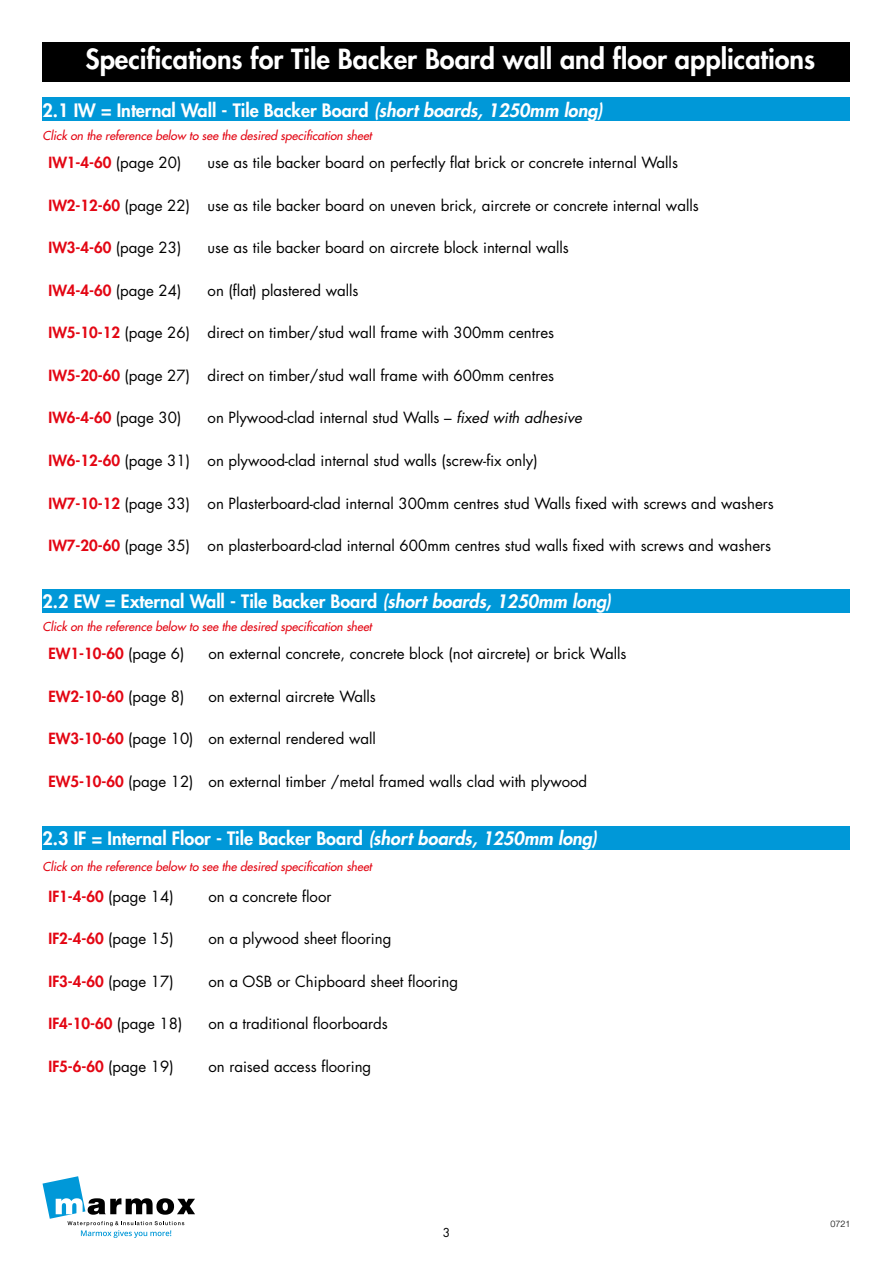
<style>
.page{position:relative;width:893px;height:1263px;background:#fff}
.page>*{position:absolute;margin:0;border:0;box-sizing:border-box;transform-origin:0 0}
.t1{font:800 27px "Futura Std";color:#fff}
.t2{font:800 18px "Futura Std";color:#fff}
.t3{font:15px "Futura Std";color:#000}
.t4{font:800 15px "Futura Std";color:#e30613}
.t5{font:italic 500 12px "Futura Std";color:#e30613}
.t6{font:12px "Futura Std";color:#000}
.t7{font:300 9px "Helvetica Neue LT Std";color:#000}
.s1{font-style:italic}
.s2{font-weight:400;color:#000}
.s3{font-weight:800;color:#e30613}
</style>
<div class="page">
<svg style="left:43px;top:1176px;width:152px;height:62px"></svg>
<div style="left:43px;top:43px;width:807px;height:39px;background:#000"></div>
<div style="left:43px;top:98px;width:807px;height:23px;background:#0098d8"></div>
<div style="left:43px;top:589px;width:807px;height:23px;background:#0098d8"></div>
<div style="left:43px;top:826px;width:807px;height:24px;background:#0098d8"></div>
<h1 class="t1" style="left:86px;top:42px;width:731px">Specifications for Tile Backer Board wall and floor applications</h1>
<p class="t2" style="left:43px;top:99px;width:561px">2.1 IW = Internal Wall - Tile Backer Board <span class="s1">(short boards, 1250mm long)</span></p>
<p class="t5" style="left:43px;top:129px;width:331px">Click on the reference below to see the desired specification sheet</p>
<p class="t4" style="left:49px;top:153px;width:134px">IW1-4-60 <span class="s2">(page 20)</span></p>
<p class="t3" style="left:208px;top:153px;width:472px">use as tile backer board on perfectly flat brick or concrete internal Walls</p>
<p class="t3" style="left:49px;top:196px;width:652px"><span class="s3">IW2-12-60</span> (page 22) use as tile backer board on uneven brick, aircrete or concrete internal walls</p>
<p class="t4" style="left:49px;top:238px;width:134px">IW3-4-60 <span class="s2">(page 23)</span></p>
<p class="t3" style="left:208px;top:238px;width:363px">use as tile backer board on aircrete block internal walls</p>
<p class="t4" style="left:49px;top:281px;width:134px">IW4-4-60 <span class="s2">(page 24)</span></p>
<p class="t3" style="left:208px;top:281px;width:152px">on (flat) plastered walls</p>
<p class="t3" style="left:49px;top:323px;width:507px"><span class="s3">IW5-10-12</span> (page 26) direct on timber/stud wall frame with 300mm centres</p>
<p class="t3" style="left:49px;top:366px;width:507px"><span class="s3">IW5-20-60</span> (page 27) direct on timber/stud wall frame with 600mm centres</p>
<p class="t4" style="left:49px;top:408px;width:134px">IW6-4-60 <span class="s2">(page 30)</span></p>
<p class="t3" style="left:208px;top:408px;width:376px">on Plywood-clad internal stud Walls – <span class="s1">fixed with adhesive</span></p>
<p class="t3" style="left:49px;top:451px;width:491px"><span class="s3">IW6-12-60</span> (page 31) on plywood-clad internal stud walls (screw-fix only)</p>
<p class="t3" style="left:49px;top:493px;width:727px"><span class="s3">IW7-10-12</span> (page 33) on Plasterboard-clad internal 300mm centres stud Walls fixed with screws and washers</p>
<p class="t3" style="left:49px;top:536px;width:724px"><span class="s3">IW7-20-60</span> (page 35) on plasterboard-clad internal 600mm centres stud walls fixed with screws and washers</p>
<p class="t2" style="left:43px;top:590px;width:570px">2.2 EW = External Wall - Tile Backer Board <span class="s1">(short boards, 1250mm long)</span></p>
<p class="t5" style="left:43px;top:619px;width:331px">Click on the reference below to see the desired specification sheet</p>
<p class="t4" style="left:49px;top:644px;width:137px">EW1-10-60 <span class="s2">(page 6)</span></p>
<p class="t3" style="left:208px;top:644px;width:420px">on external concrete, concrete block (not aircrete) or brick Walls</p>
<p class="t4" style="left:49px;top:686px;width:137px">EW2-10-60 <span class="s2">(page 8)</span></p>
<p class="t3" style="left:208px;top:686px;width:169px">on external aircrete Walls</p>
<p class="t3" style="left:49px;top:729px;width:329px"><span class="s3">EW3-10-60</span> (page 10) on external rendered wall</p>
<p class="t3" style="left:49px;top:771px;width:540px"><span class="s3">EW5-10-60</span> (page 12) on external timber /metal framed walls clad with plywood</p>
<p class="t2" style="left:43px;top:827px;width:556px">2.3 IF = Internal Floor - Tile Backer Board <span class="s1">(short boards, 1250mm long)</span></p>
<p class="t4" style="left:49px;top:886px;width:127px">IF1-4-60 <span class="s2">(page 14)</span></p>
<p class="t3" style="left:208px;top:886px;width:125px">on a concrete floor</p>
<p class="t4" style="left:49px;top:929px;width:127px">IF2-4-60 <span class="s2">(page 15)</span></p>
<p class="t3" style="left:208px;top:929px;width:184px">on a plywood sheet flooring</p>
<p class="t4" style="left:49px;top:972px;width:127px">IF3-4-60 <span class="s2">(page 17)</span></p>
<p class="t3" style="left:208px;top:971px;width:251px">on a OSB or Chipboard sheet flooring</p>
<p class="t4" style="left:49px;top:1014px;width:135px">IF4-10-60 <span class="s2">(page 18)</span></p>
<p class="t3" style="left:208px;top:1014px;width:181px">on a traditional floorboards</p>
<p class="t4" style="left:49px;top:1057px;width:127px">IF5-6-60 <span class="s2">(page 19)</span></p>
<p class="t3" style="left:208px;top:1057px;width:164px">on raised access flooring</p>
<p class="t5" style="left:43px;top:859px;width:331px">Click on the reference below to see the desired specification sheet</p>
<p class="t6" style="left:443px;top:1225px;width:9px">3</p>
<p class="t7" style="left:830px;top:1218px;width:22px">0721</p>
</div>
